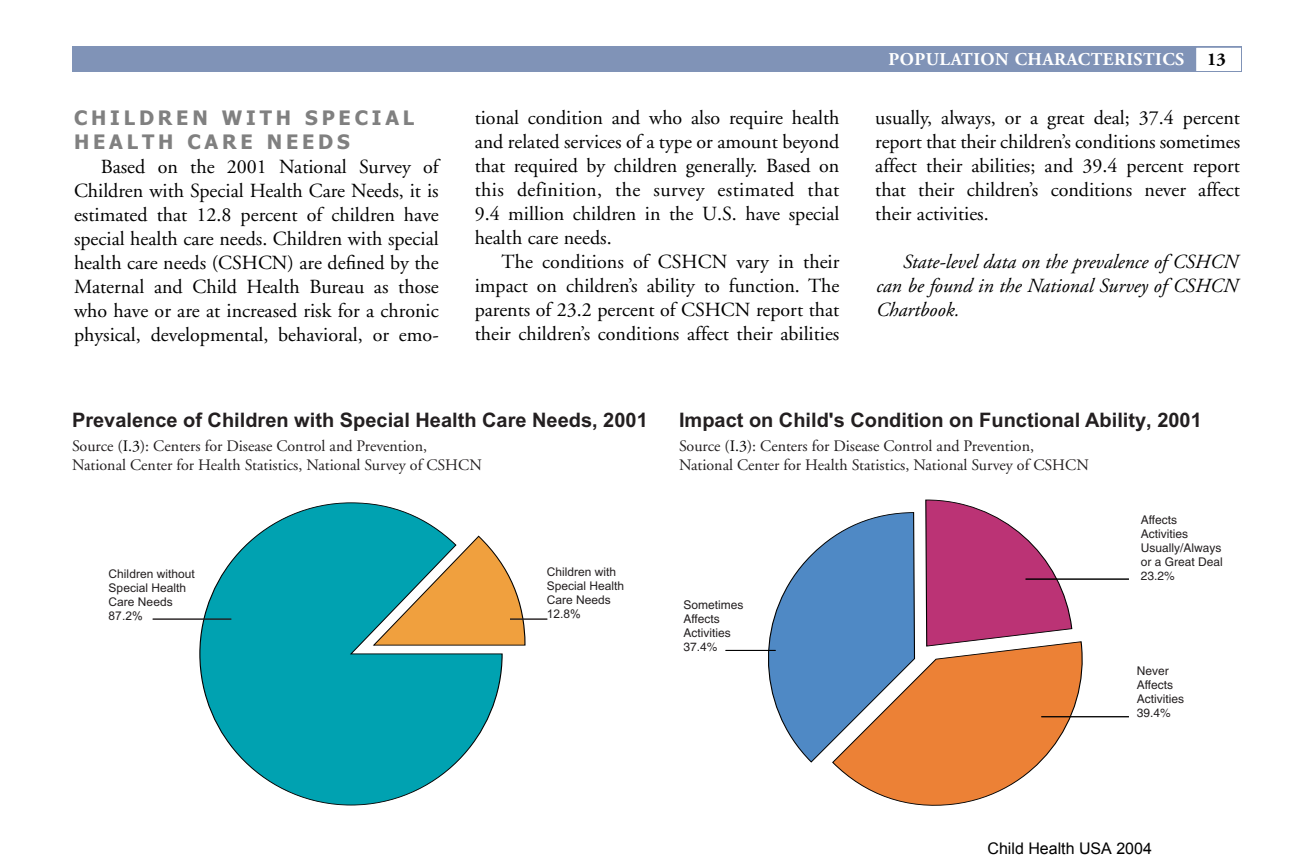
<style>
.page{position:relative;width:1296px;height:864px;background:#fff}
.page>*{position:absolute;margin:0;border:0;box-sizing:border-box;transform-origin:0 0}
.t1{font:20px/24px "Adobe Garamond";color:#000;text-align:justify}
.t2{font:700 20px "Arial";color:#231f20}
.t3{font:italic 20px/24px "Adobe Garamond";color:#000;text-align:justify}
.t4{font:700 20px/24px "Tahoma";letter-spacing:.19em;color:#808080}
.t5{font:700 18px "Adobe Garamond";letter-spacing:.025em;color:#fff}
.t6{font:700 18px "Adobe Garamond";color:#000}
.t7{font:16px/19px "Adobe Garamond";color:#231f20}
.t8{font:16px "Arial";color:#000}
.t9{font:12px/14px "Helvetica";color:#231f20}
.t10{font:12px/14px "Arial";color:#231f20}
.s1{color:#000}
</style>
<div class="page">
<div style="left:72px;top:47px;width:1170px;height:25px;background:#8093b7"></div>
<div style="left:1196px;top:47px;width:46px;height:25px;background:#fff"></div>
<div style="left:1195px;top:47px;width:47px;height:25px;border:1px solid #8093b7"></div>
<svg style="left:503px;top:565px;width:23px;height:81px"></svg>
<svg style="left:199px;top:502px;width:304px;height:304px"></svg>
<hr style="left:153px;top:619px;width:78px;height:1px;background:#231f20">
<hr style="left:510px;top:619px;width:37px;height:1px;background:#231f20">
<svg style="left:754px;top:500px;width:337px;height:306px"></svg>
<hr style="left:1041px;top:716px;width:88px;height:1px;background:#000">
<hr style="left:1026px;top:579px;width:103px;height:1px;background:#000">
<hr style="left:726px;top:650px;width:50px;height:1px;background:#000">
<p class="t4" style="left:74px;top:106px;width:342px">CHILDREN WITH SPECIAL<br>HEALTH CARE NEEDS</p>
<p class="t1" style="left:74px;top:157px;width:366px;text-indent:27px">Based on the 2001 National Survey of Children with Special Health Care Needs, it is estimated that 12.8 percent of children have special health care needs. Children with special health care needs (CSHCN) are defined by the Maternal and Child Health Bureau as those who have or are at increased risk for a chronic physical, developmental, behavioral, or emo-</p>
<p class="t1" style="left:475px;top:108px;width:366px">tional condition and who also require health and related services of a type or amount beyond that required by children generally. Based on this definition, the survey estimated that 9.4 million children in the U.S. have special health care needs.</p>
<p class="t1" style="left:475px;top:252px;width:366px;text-indent:27px">The conditions of CSHCN vary in their impact on children’s ability to function. The parents of 23.2 percent of CSHCN report that their children’s conditions affect their abilities</p>
<p class="t5" style="left:889px;top:53px;width:297px">POPULATION CHARACTERISTICS</p>
<p class="t6" style="left:1207px;top:53px;width:20px">13</p>
<p class="t1" style="left:875px;top:108px;width:366px">usually, always, or a great deal; 37.4 percent report that their children’s conditions sometimes affect their abilities; and 39.4 percent report that their children’s conditions never affect their activities.</p>
<p class="t3" style="left:875px;top:252px;width:363px;text-indent:27px">State-level data on the prevalence of CSHCN can be found in the National Survey of CSHCN Chartbook.</p>
<p class="t2" style="left:72px;top:408px;width:577px">Prevalence of Children with Special Health Care Needs, 2001</p>
<p class="t7" style="left:72px;top:437px;width:411px">Source (<span class="s1">I.3</span>): Centers for Disease Control and Prevention,<br>National Center for Health Statistics, National Survey of CSHCN</p>
<p class="t10" style="left:109px;top:567px;width:88px">Children without<br>Special Health<br>Care Needs<br>87.2%</p>
<p class="t10" style="left:547px;top:565px;width:79px">Children with<br>Special Health<br>Care Needs<br>12.8%</p>
<p class="t2" style="left:679px;top:408px;width:524px">Impact on Child's Condition on Functional Ability, 2001</p>
<p class="t7" style="left:679px;top:437px;width:411px">Source (<span class="s1">I.3</span>): Centers for Disease Control and Prevention,<br>National Center for Health Statistics, National Survey of CSHCN</p>
<p class="t9" style="left:683px;top:599px;width:61px">Sometimes<br>Affects<br>Activities<br>37.4%</p>
<p class="t9" style="left:1141px;top:514px;width:84px">Affects<br>Activities<br>Usually/Always or a Great Deal<br>23.2%</p>
<p class="t9" style="left:1137px;top:665px;width:49px">Never<br>Affects<br>Activities<br>39.4%</p>
<p class="t8" style="left:987px;top:838px;width:166px">Child Health USA 2004</p>
</div>
